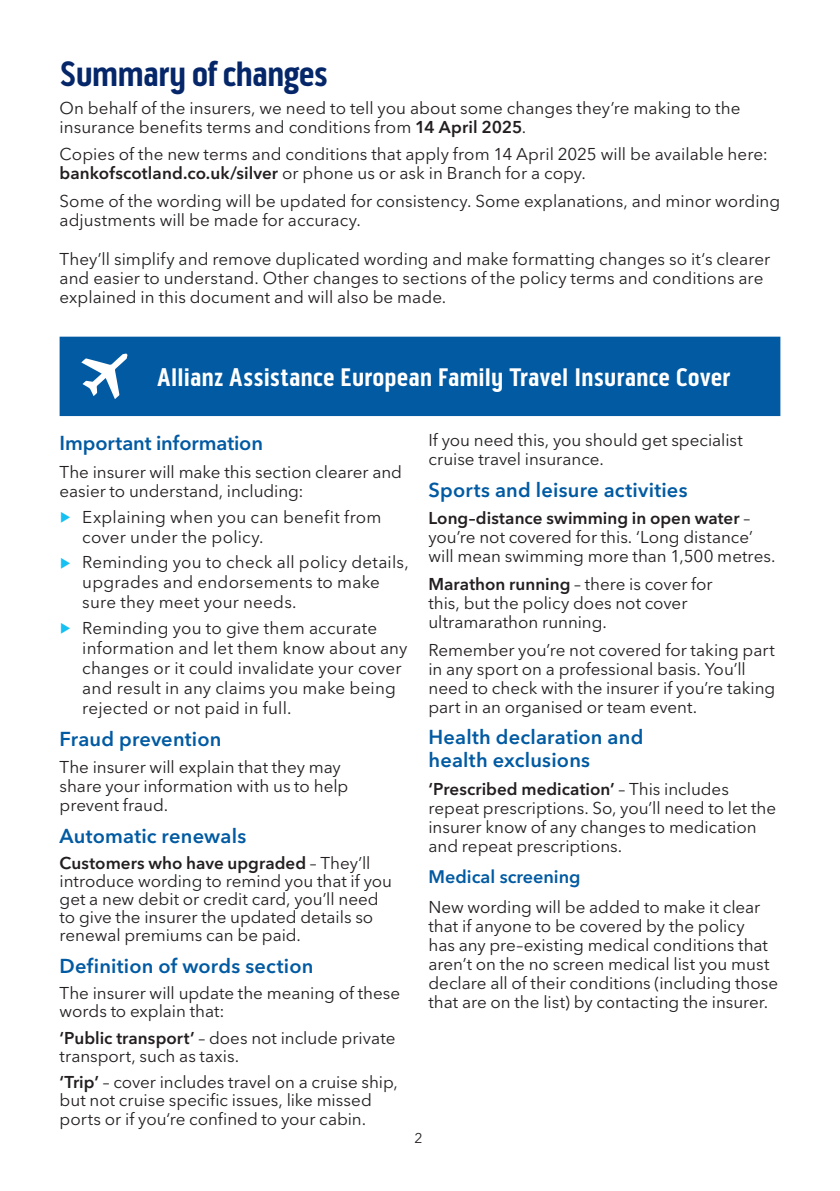
<style>
.page{position:relative;width:840px;height:1191px;background:#fff}
.page>*{position:absolute;margin:0;border:0;box-sizing:border-box;transform-origin:0 0}
.t1{font:700 36px "Bo S Pill Gothic";letter-spacing:-.03em;color:#05276a}
.t2{font:700 26px "Bo S Pill Gothic";letter-spacing:-.005em;color:#fff}
.sub_heading_mid_blue{font:600 20px/23px "Avenir Next LT Pro";letter-spacing:.01em;color:#015aa2}
.NEW_TC_Sub_Header_3{font:600 18px "Avenir Next LT Pro";color:#015aa2}
.t3{font:17px/19px "Avenir Next LT Pro";color:#231f20}
.t4{font:14px "Avenir Next LT Pro";color:#231f20}
.s1{font-weight:600}
.s2{font-family:"Bo S Icon Font";color:#15c0f2}
</style>
<div class="page">
<div style="left:60px;top:337px;width:720px;height:79px;background:#015aa2"></div>
<svg style="left:81px;top:353px;width:46px;height:46px"></svg>
<p class="t1" style="left:60px;top:53px;width:270px">Summary of changes</p>
<p class="t3" style="left:60px;top:98px;width:682px">On behalf of the insurers, we need to tell you about some changes they’re making to the insurance benefits terms and conditions from <span class="s1">14 April 2025</span>.</p>
<p class="t3" style="left:60px;top:145px;width:709px">Copies of the new terms and conditions that apply from 14 April 2025 will be available here: <span class="s1">bankofscotland.co.uk/silver</span> or phone us or ask in Branch for a copy.</p>
<p class="t3" style="left:60px;top:191px;width:721px">Some of the wording will be updated for consistency. Some explanations, and minor wording adjustments will be made for accuracy.</p>
<p class="t3" style="left:60px;top:249px;width:711px">They’ll simplify and remove duplicated wording and make formatting changes so it‘s clearer and easier to understand. Other changes to sections of the policy terms and conditions are explained in this document and will also be made.</p>
<p class="t2" style="left:157px;top:362px;width:574px">Allianz Assistance European Family Travel Insurance Cover</p>
<p class="sub_heading_mid_blue" style="left:60px;top:432px;width:205px">Important information</p>
<p class="t3" style="left:60px;top:462px;width:344px">The insurer will make this section clearer and easier to understand, including:</p>
<p class="t3" style="left:82px;top:507px;width:300px;line-height:20px;text-indent:-23px"><span class="s2">A</span> Explaining when you can benefit from cover under the policy.</p>
<p class="t3" style="left:82px;top:552px;width:328px;line-height:20px;text-indent:-23px"><span class="s2">A</span> Reminding you to check all policy details, upgrades and endorsements to make sure they meet your needs.</p>
<p class="t3" style="left:82px;top:618px;width:326px;line-height:20px;text-indent:-23px"><span class="s2">A</span> Reminding you to give them accurate information and let them know about any changes or it could invalidate your cover and result in any claims you make being rejected or not paid in full.</p>
<p class="sub_heading_mid_blue" style="left:60px;top:727px;width:163px">Fraud prevention</p>
<p class="t3" style="left:60px;top:757px;width:290px">The insurer will explain that they may share your information with us to help prevent fraud.</p>
<p class="sub_heading_mid_blue" style="left:60px;top:824px;width:188px">Automatic renewals</p>
<p class="t3" style="left:60px;top:854px;width:334px;line-height:18px"><span class="s1">Customers who have upgraded</span> – They’ll introduce wording to remind you that if you get a new debit or credit card, you’ll need to give the insurer the updated details so renewal premiums can be paid.</p>
<p class="sub_heading_mid_blue" style="left:60px;top:954px;width:255px">Definition of words section</p>
<p class="t3" style="left:60px;top:984px;width:342px;line-height:18px">The insurer will update the meaning of these words to explain that:</p>
<p class="t3" style="left:60px;top:1028px;width:337px;line-height:18px"><span class="s1">‘Public transport’</span> – does not include private transport, such as taxis.</p>
<p class="t3" style="left:60px;top:1073px;width:339px;line-height:18.4px"><span class="s1">‘Trip’</span> – cover includes travel on a cruise ship, but not cruise specific issues, like missed ports or if you‘re confined to your cabin.</p>
<p class="t3" style="left:428px;top:431px;width:316px">If you need this, you should get specialist cruise travel insurance.</p>
<p class="sub_heading_mid_blue" style="left:428px;top:478px;width:260px">Sports and leisure activities</p>
<p class="t3" style="left:428px;top:509px;width:348px"><span class="s1">Long–distance swimming in open water</span> – you’re not covered for this. ‘Long distance’ will mean swimming more than 1,500 metres.</p>
<p class="t3" style="left:428px;top:574px;width:285px"><span class="s1">Marathon running</span> – there is cover for this, but the policy does not cover ultramarathon running.</p>
<p class="t3" style="left:428px;top:640px;width:348px">Remember you’re not covered for taking part in any sport on a professional basis. You’ll need to check with the insurer if you’re taking part in an organised or team event.</p>
<p class="sub_heading_mid_blue" style="left:428px;top:725px;width:216px">Health declaration and health exclusions</p>
<p class="t3" style="left:428px;top:779px;width:349px"><span class="s1">‘Prescribed medication’</span> – This includes repeat prescriptions. So, you’ll need to let the insurer know of any changes to medication and repeat prescriptions.</p>
<p class="NEW_TC_Sub_Header_3" style="left:428px;top:865px;width:153px">Medical screening</p>
<p class="t3" style="left:428px;top:898px;width:351px">New wording will be added to make it clear that if anyone to be covered by the policy<br>has any pre–existing medical conditions that aren’t on the no screen medical list you must declare all of their conditions (including those that are on the list) by contacting the insurer.</p>
<p class="t4" style="left:414px;top:1129px;width:10px">2</p>
</div>
